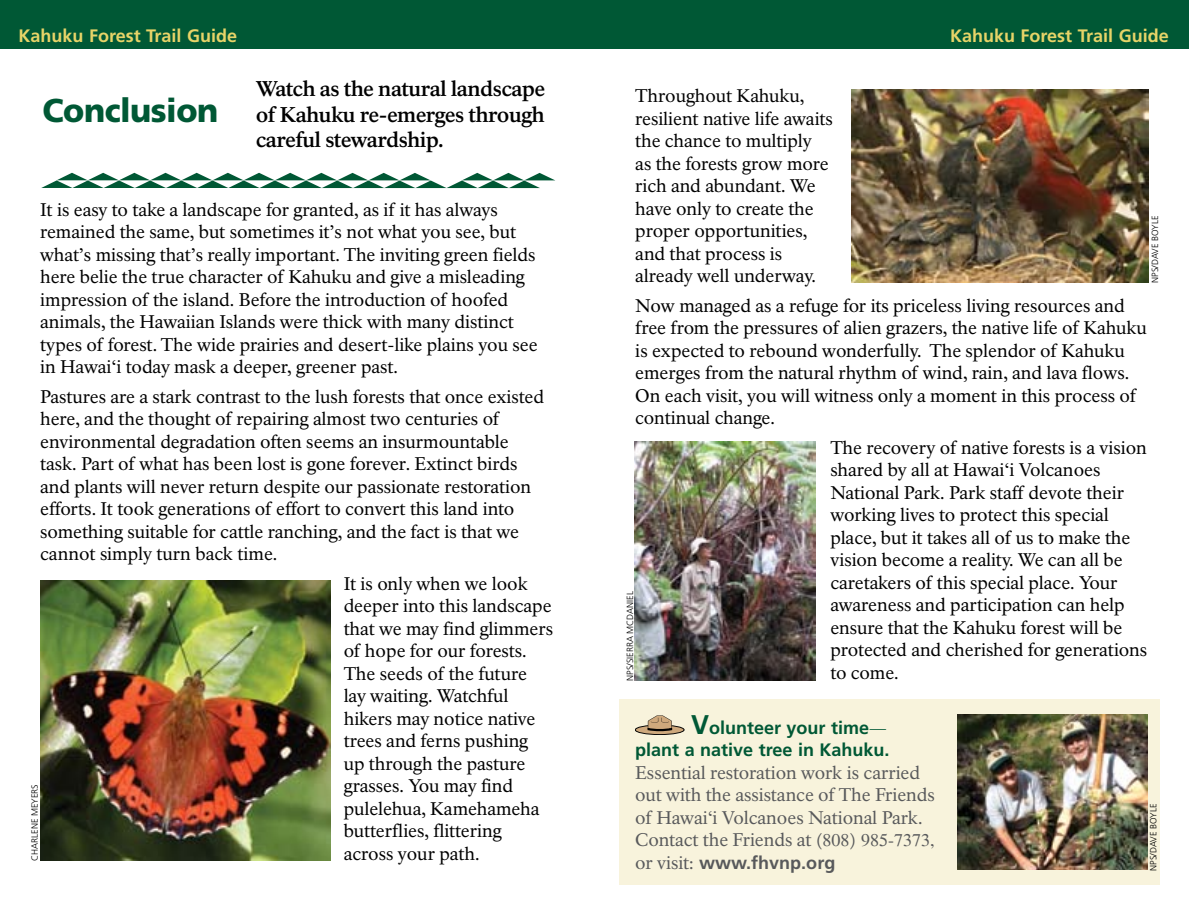
<style>
.page{position:relative;width:1189px;height:919px;background:#fff}
.page>*{position:absolute;margin:0;border:0;box-sizing:border-box;transform-origin:0 0}
.t1{font:700 21px "NPS Rawlinson OT Old";letter-spacing:-.03em;color:#000}
.t2{font:18px/22.5px "NPS Rawlinson OT Old";letter-spacing:-.005em;color:#000}
.t3{font:18px/22.5px "NPS Rawlinson OT Old";letter-spacing:-.005em;color:#58595b}
.t4{font:700 18px "H Frutiger LT Std";color:#e7d468}
.t5{font:300 9px "H Frutiger LT Std";color:#000}
.s1{font-family:"H Frutiger LT Std";font-weight:900;font-size:33px;color:#005835}
.s2{font-family:"H Frutiger LT Std";font-weight:700;font-size:27px;color:#005835}
.s3{font-family:"H Frutiger LT Std";font-weight:700;color:#005835}
.s4{color:#005835}
.s5{font-family:"Times"}
.s6{font-family:"H Frutiger LT Std";font-weight:700}
</style>
<div class="page">
<div style="left:0;top:0;width:594px;height:49px;background:#005835"></div>
<div style="left:594px;top:0;width:594px;height:49px;background:#005835"></div>
<div style="left:619px;top:698px;width:540px;height:186px;background:#f8f3dc"></div>
<svg style="left:41px;top:173px;width:514px;height:15px"></svg>
<img style="left:40px;top:580px;width:290px;height:279px">
<img style="left:957px;top:714px;width:190px;height:155px">
<img style="left:851px;top:89px;width:297px;height:193px">
<img style="left:634px;top:441px;width:181px;height:238px">
<svg style="left:635px;top:724px;width:49px;height:10px"></svg>
<div style="left:635px;top:724px;width:49px;height:10px;border:1px solid #000;border-radius:50%"></div>
<svg style="left:647px;top:715px;width:25px;height:16px"></svg>
<p class="t4" style="left:18px;top:25px;width:220px">Kahuku Forest Trail Guide</p>
<p class="t4" style="left:949px;top:25px;width:220px">Kahuku Forest Trail Guide</p>
<h3 class="t1" style="left:256px;top:76px;width:291px">Watch as the natural landscape</h3>
<p class="t2" style="left:635px;top:85px;width:199px">Throughout Kahuku, resilient native life awaits the chance to multiply<br>as the forests grow more rich and abundant. We</p>
<h3 class="t1" style="left:43px;top:102px;width:503px"><span class="s1">Conclusion</span> of Kahuku re-emerges through</h3>
<h3 class="t1" style="left:256px;top:127px;width:190px">careful stewardship.</h3>
<p class="t2" style="left:40px;top:198px;width:499px">It is easy to take a landscape for granted, as if it has always remained the same, but sometimes it’s not what you see, but what’s missing that’s really important. The inviting green fields here belie the true character of Kahuku and give a misleading impression of the island. Before the introduction of hoofed animals, the Hawaiian Islands were thick with many distinct types of forest. The wide prairies and desert-like plains you see in Hawai‘i today mask a deeper, greener past.</p>
<p class="t2" style="left:40px;top:385px;width:505px">Pastures are a stark contrast to the lush forests that once existed here, and the thought of repairing almost two centuries of environmental degradation often seems an insurmountable task. Part of what has been lost is gone forever. Extinct birds and plants will never return despite our passionate restoration efforts. It took generations of effort to convert this land into something suitable for cattle ranching, and the fact is that we cannot simply turn back time.</p>
<p class="t2" style="left:343px;top:572px;width:186px">It is only when we look</p>
<p class="t2" style="left:343px;top:594px;width:209px">deeper into this landscape</p>
<p class="t2" style="left:343px;top:617px;width:211px">that we may find glimmers</p>
<p class="t2" style="left:343px;top:639px;width:185px">of hope for our forests.</p>
<p class="t2" style="left:343px;top:662px;width:185px">The seeds of the future</p>
<p class="t5" style="left:30px;top:860px;width:78px;rotate:-90deg">CHARLENE MEYERS</p>
<p class="t2" style="left:343px;top:684px;width:197px">lay waiting. Watchful hikers may notice native trees and ferns pushing up through the pasture grasses. You may find pulelehua, Kamehameha butterflies, flittering across your path.</p>
<p class="t2" style="left:635px;top:197px;width:182px">have only to create the proper opportunities, and that process is already well underway.</p>
<p class="t2" style="left:635px;top:294px;width:513px">Now managed as a refuge for its priceless living resources and free from the pressures of alien grazers, the native life of Kahuku is expected to rebound wonderfully. The splendor of Kahuku emerges from the natural rhythm of wind, rain, and lava flows.<br>On each visit, you will witness only a moment in this process of continual change.</p>
<p class="t2" style="left:830px;top:436px;width:318px">The recovery of native forests is a vision shared by all at Hawai‘i Volcanoes National Park. Park staff devote their working lives to protect this special place, but it takes all of us to make the vision become a reality. We can all be</p>
<p class="t5" style="left:1149px;top:283px;width:69px;rotate:-90deg">NPS/DAVE BOYLE</p>
<p class="t2" style="left:830px;top:571px;width:289px">caretakers of this special place. Your</p>
<p class="t5" style="left:625px;top:680px;width:91px;rotate:-90deg">NPS/SIERRA MCDANIEL</p>
<p class="t2" style="left:830px;top:593px;width:296px">awareness and participation can help</p>
<p class="t2" style="left:830px;top:616px;width:293px">ensure that the Kahuku forest will be</p>
<p class="t2" style="left:830px;top:638px;width:318px">protected and cherished for generations</p>
<p class="t2" style="left:830px;top:661px;width:70px">to come.</p>
<p class="t3" style="left:635px;top:716px;width:301px;text-indent:56px"><span class="s2">V</span><span class="s3">olunteer your time</span><span class="s4">— </span><span class="s3">plant a native tree in Kahuku.<br></span>Essential restoration work is carried out with the assistance of The Friends of Hawai‘i Volcanoes National Park.<br>Contact the Friends at (<span class="s5">808</span>) <span class="s5">985-7373, </span>or visit: <span class="s6">www.fhvnp.org</span></p>
<p class="t5" style="left:1148px;top:870px;width:69px;rotate:-90deg">NPS/DAVE BOYLE</p>
</div>
